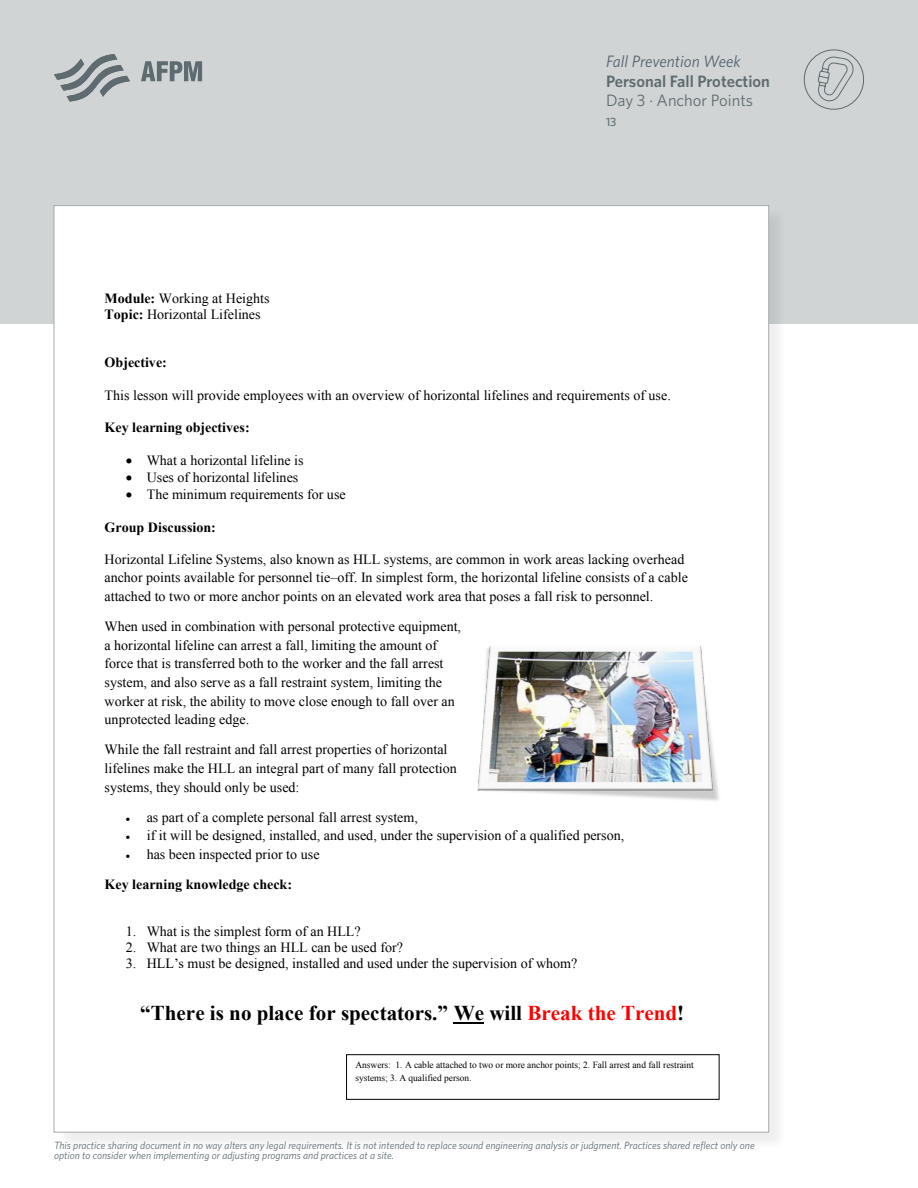
<style>
.page{position:relative;width:918px;height:1188px;background:#fff}
.page>*{position:absolute;margin:0;border:0;box-sizing:border-box;transform-origin:0 0}
.t1{font:700 21.15px "Times New Roman";color:#000}
.t2{font:600 16.5px "Whitney";color:#5e6b70}
.t3{font:italic 16.5px "Whitney";color:#53626f}
.t4{font:16.5px "Whitney";color:#5e6b70}
.t5{font:14.1px/18.6px "Times New Roman";color:#000}
.t6{font:700 14.1px "Times New Roman";color:#000}
.t7{font:500 12px "Whitney";color:#5e6b70}
.t8{font:italic 10.5px/10.5px "Whitney";color:#5e6b70}
.t9{font:9.45px/12.1px "Times New Roman";color:#000}
.s1{font-weight:700}
.s2{color:#f00}
</style>
<div class="page">
<div style="left:0;top:0;width:918px;height:324px;background:#d1d4d4"></div>
<svg style="left:54px;top:54px;width:76px;height:48px"></svg>
<svg style="left:141px;top:61px;width:61px;height:20px"></svg>
<svg style="left:803px;top:49px;width:61px;height:61px"></svg>
<div style="left:56px;top:208px;width:732px;height:943px;background:#000;opacity:.07"></div>
<div style="left:54px;top:206px;width:715px;height:926px;background:#fff"></div>
<hr style="left:454px;top:1022px;width:30px;height:2px;background:#000">
<img style="left:477px;top:646px;width:242px;height:155px">
<div style="left:346px;top:1054px;width:374px;height:46px;border:1px solid #000"></div>
<p class="t3" style="left:606px;top:51px;width:136px">Fall Prevention Week</p>
<p class="t2" style="left:606px;top:70px;width:166px">Personal Fall Protection</p>
<p class="t4" style="left:606px;top:90px;width:149px">Day 3 · Anchor Points</p>
<p class="t7" style="left:606px;top:114px;width:12px">13</p>
<p class="t5" style="left:105px;top:290px;width:167px;line-height:16.2px"><span class="s1">Module:</span> Working at Heights<br><span class="s1">Topic:</span> Horizontal Lifelines</p>
<p class="t6" style="left:105px;top:353px;width:64px">Objective:</p>
<p class="t5" style="left:105px;top:385px;width:568px">This lesson will provide employees with an overview of horizontal lifelines and requirements of use.</p>
<p class="t6" style="left:105px;top:417px;width:147px">Key learning objectives:</p>
<p class="t5" style="left:126px;top:451px;width:179px">• What a horizontal lifeline is</p>
<p class="t5" style="left:126px;top:468px;width:174px">• Uses of horizontal lifelines</p>
<p class="t5" style="left:126px;top:485px;width:222px">• The minimum requirements for use</p>
<p class="t6" style="left:105px;top:517px;width:113px">Group Discussion:</p>
<p class="t5" style="left:105px;top:549px;width:585px">Horizontal Lifeline Systems, also known as HLL systems, are common in work areas lacking overhead anchor points available for personnel tie–off. In simplest form, the horizontal lifeline consists of a cable attached to two or more anchor points on an elevated work area that poses a fall risk to personnel.</p>
<p class="t5" style="left:105px;top:617px;width:358px">When used in combination with personal protective equipment, a horizontal lifeline can arrest a fall, limiting the amount of force that is transferred both to the worker and the fall arrest system, and also serve as a fall restraint system, limiting the worker at risk, the ability to move close enough to fall over an unprotected leading edge.</p>
<p class="t5" style="left:105px;top:740px;width:354px">While the fall restraint and fall arrest properties of horizontal lifelines make the HLL an integral part of many fall protection systems, they should only be used:</p>
<p class="t5" style="left:126px;top:808px;width:294px">• as part of a complete personal fall arrest system,</p>
<p class="t5" style="left:126px;top:826px;width:500px">• if it will be designed, installed, and used, under the supervision of a qualified person,</p>
<p class="t5" style="left:105px;top:839px;width:217px;line-height:30.3px;text-indent:21px">• has been inspected prior to use<br><span class="s1">Key learning knowledge check:</span></p>
<p class="t5" style="left:126px;top:922px;width:237px">1. What is the simplest form of an HLL?</p>
<p class="t5" style="left:126px;top:938px;width:279px">2. What are two things an HLL can be used for?</p>
<p class="t5" style="left:126px;top:954px;width:453px">3. HLL’s must be designed, installed and used under the supervision of whom?</p>
<h1 class="t1" style="left:140px;top:997px;width:545px">“There is no place for spectators.” We will <span class="s2">Break the Trend</span>!</h1>
<p class="t9" style="left:355px;top:1059px;width:340px">Answers: 1. A cable attached to two or more anchor points; 2. Fall arrest and fall restraint systems; 3. A qualified person.</p>
<p class="t8" style="left:54px;top:1140px;width:702px">This practice sharing document in no way alters any legal requirements. It is not intended to replace sound engineering analysis or judgment. Practices shared reflect only one option to consider when implementing or adjusting programs and practices at a site.</p>
</div>
